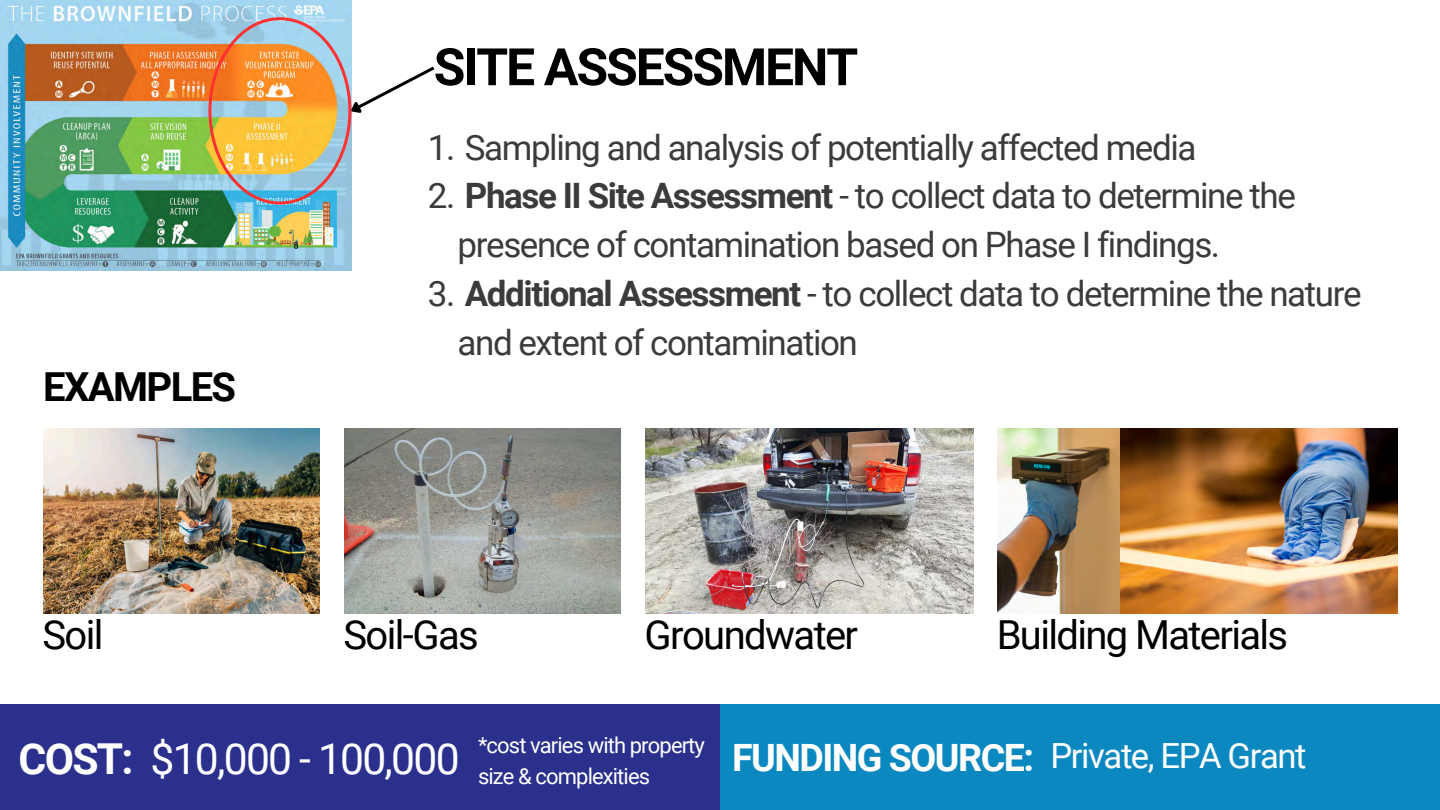
<style>
.page{position:relative;width:1440px;height:810px;background:#fff}
.page>*{position:absolute;margin:0;border:0;box-sizing:border-box;transform-origin:0 0}
.t1{font:700 51.6px "Roboto";letter-spacing:-.04em;color:#000}
.t2{font:42.6px "Roboto";letter-spacing:-.04em;color:#fff}
.t3{font:40px "Roboto";letter-spacing:-.04em;color:#000}
.t4{font:700 40px "Roboto";letter-spacing:-.04em;color:#000}
.t5{font:700 37.6px "Roboto";letter-spacing:-.04em;color:#fff}
.t6{font:35px/48.8px "Roboto";letter-spacing:-.04em;color:#3d3b3a}
.t7{font:34.6px "Roboto";letter-spacing:-.04em;color:#fff}
.t8{font:22px/30.8px "Roboto";letter-spacing:-.04em;color:#fff}
.s1{font-weight:700}
</style>
<div class="page">
<img style="left:0;top:0;width:352px;height:271px">
<svg style="left:208px;top:17px;width:227px;height:188px"></svg>
<div style="left:0;top:705px;width:720px;height:105px;background:#2b308c"></div>
<div style="left:720px;top:705px;width:720px;height:105px;background:#0c88c1"></div>
<img style="left:43px;top:429px;width:277px;height:184px">
<img style="left:344px;top:429px;width:276px;height:184px">
<img style="left:645px;top:429px;width:328px;height:184px">
<img style="left:997px;top:429px;width:400px;height:184px">
<h3 class="t1" style="left:434px;top:37px;width:426px">SITE ASSESSMENT</h3>
<h5 class="t4" style="left:43px;top:364px;width:194px">EXAMPLES</h5>
<h3 class="t6" style="left:428px;top:123px;width:770px">1. Sampling and analysis of potentially affected media</h3>
<p class="t6" style="left:458px;top:172px;width:840px;text-indent:-30px">2. <span class="s1">Phase II Site Assessment</span> - to collect data to determine the presence of contamination based on Phase I findings.</p>
<h4 class="t6" style="left:458px;top:270px;width:906px;text-indent:-30px">3. <span class="s1">Additional Assessment</span> - to collect data to determine the nature and extent of contamination</h4>
<p class="t3" style="left:42px;top:612px;width:63px">Soil</p>
<h3 class="t3" style="left:344px;top:612px;width:137px">Soil-Gas</h3>
<p class="t3" style="left:645px;top:612px;width:215px">Groundwater</p>
<h2 class="t3" style="left:997px;top:612px;width:293px">Building Materials</h2>
<p class="t8" style="left:478px;top:730px;width:228px">*cost varies with property size &amp; complexities</p>
<p class="t2" style="left:19px;top:734px;width:443px"><span class="s1">COST:</span> $10,000 - 100,000</p>
<h3 class="t5" style="left:732px;top:736px;width:304px">FUNDING SOURCE:</h3>
<h3 class="t7" style="left:1050px;top:736px;width:258px">Private, EPA Grant</h3>
</div>
